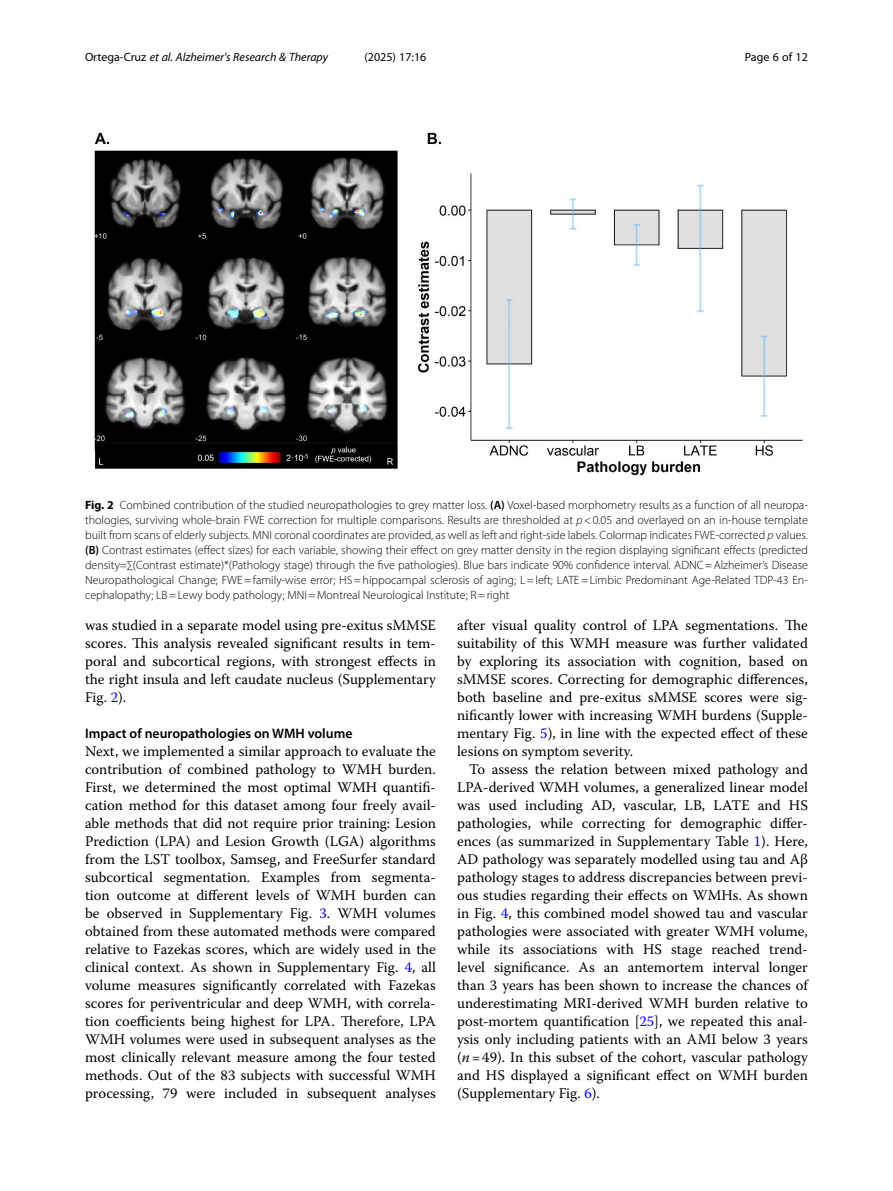
<style>
.page{position:relative;width:893px;height:1191px;background:#fff}
.page>*{position:absolute;margin:0;border:0;box-sizing:border-box;transform-origin:0 0}
.Body_Text{font:14.7px/18px "Warnock Pro";color:#000;text-align:justify}
.Body_Text_Indent{font:14.7px/18px "Warnock Pro";color:#000;text-align:justify}
.Head_2{font:600 13.8px "Myriad Pro";color:#000}
.Figure_Caption{font:300 12px/15px "Myriad Pro";color:#000;text-align:justify}
.t1{font:italic 12px "Myriad Pro";color:#000}
.t2{font:12px "Myriad Pro";color:#000}
.s1{font-style:normal}
.s2{font-weight:700}
.s3{font-weight:600}
.s4{font-style:italic}
.s5{color:#00f}
</style>
<div class="page">
<img style="left:94px;top:132px;width:709px;height:344px">
<p class="t1" style="left:85px;top:50px;width:245px"><span class="s1">Ortega-Cruz</span> et al. Alzheimer's Research &amp; Therapy</p>
<p class="t2" style="left:364px;top:50px;width:63px">(2025) 17:16</p>
<p class="t2" style="left:745px;top:50px;width:65px">Page 6 of 12</p>
<p class="Figure_Caption" style="left:85px;top:497px;width:724px"><span class="s2">Fig. 2</span> Combined contribution of the studied neuropathologies to grey matter loss. <span class="s3">(A)</span> Voxel-based morphometry results as a function of all neuropa&shy;thologies, surviving whole-brain FWE correction for multiple comparisons. Results are thresholded at <span class="s4">p</span>&lt;0.05 and overlayed on an in-house template built from scans of elderly subjects. MNI coronal coordinates are provided, as well as left and right-side labels. Colormap indicates FWE-corrected <span class="s4">p</span> values. <span class="s3">(B)</span> Contrast estimates (effect sizes) for each variable, showing their effect on grey matter density in the region displaying significant effects (predicted density=∑(Contrast estimate)*(Pathology stage) through the five pathologies). Blue bars indicate 90% confidence interval. ADNC=Alzheimer’s Disease Neuropathological Change; FWE=family-wise error; HS=hippocampal sclerosis of aging; L=left; LATE=Limbic Predominant Age-Related TDP-43 En&shy;cephalopathy; LB=Lewy body pathology; MNI=Montreal Neurological Institute; R=right</p>
<p class="Body_Text_Indent" style="left:85px;top:616px;width:352px">was studied in a separate model using pre-exitus sMMSE scores. This analysis revealed significant results in tem&shy;poral and subcortical regions, with strongest effects in the right insula and left caudate nucleus (Supplementary Fig. <span class="s5">2</span>).</p>
<p class="Head_2" style="left:85px;top:725px;width:269px">Impact of neuropathologies on WMH volume</p>
<p class="Body_Text" style="left:85px;top:742px;width:352px">Next, we implemented a similar approach to evaluate the contribution of combined pathology to WMH burden.<br>First, we determined the most optimal WMH quantifi&shy;cation method for this dataset among four freely avail&shy;able methods that did not require prior training: Lesion Prediction (LPA) and Lesion Growth (LGA) algorithms from the LST toolbox, Samseg, and FreeSurfer standard subcortical segmentation. Examples from segmenta&shy;tion outcome at different levels of WMH burden can be observed in Supplementary Fig. <span class="s5">3</span>. WMH volumes obtained from these automated methods were compared relative to Fazekas scores, which are widely used in the clinical context. As shown in Supplementary Fig. <span class="s5">4</span>, all volume measures significantly correlated with Fazekas scores for periventricular and deep WMH, with correla&shy;tion coefficients being highest for LPA. Therefore, LPA WMH volumes were used in subsequent analyses as the most clinically relevant measure among the four tested methods. Out of the 83 subjects with successful WMH processing, 79 were included in subsequent analyses</p>
<p class="Body_Text" style="left:457px;top:616px;width:352px">after visual quality control of LPA segmentations. The suitability of this WMH measure was further validated by exploring its association with cognition, based on sMMSE scores. Correcting for demographic differences, both baseline and pre-exitus sMMSE scores were sig&shy;nificantly lower with increasing WMH burdens (Supple&shy;mentary Fig. <span class="s5">5</span>), in line with the expected effect of these lesions on symptom severity.</p>
<p class="Body_Text_Indent" style="left:457px;top:760px;width:352px;text-indent:12px">To assess the relation between mixed pathology and LPA-derived WMH volumes, a generalized linear model was used including AD, vascular, LB, LATE and HS pathologies, while correcting for demographic differ&shy;ences (as summarized in Supplementary Table <span class="s5">1</span>). Here, AD pathology was separately modelled using tau and Aβ pathology stages to address discrepancies between previ&shy;ous studies regarding their effects on WMHs. As shown in Fig. <span class="s5">4</span>, this combined model showed tau and vascular pathologies were associated with greater WMH volume, while its associations with HS stage reached trend&shy;level significance. As an antemortem interval longer than 3 years has been shown to increase the chances of underestimating MRI-derived WMH burden relative to post-mortem quantification [<span class="s5">25</span>], we repeated this anal&shy;ysis only including patients with an AMI below 3 years (<span class="s4">n</span>=49). In this subset of the cohort, vascular pathology and HS displayed a significant effect on WMH burden (Supplementary Fig. <span class="s5">6</span>).</p>
</div>
